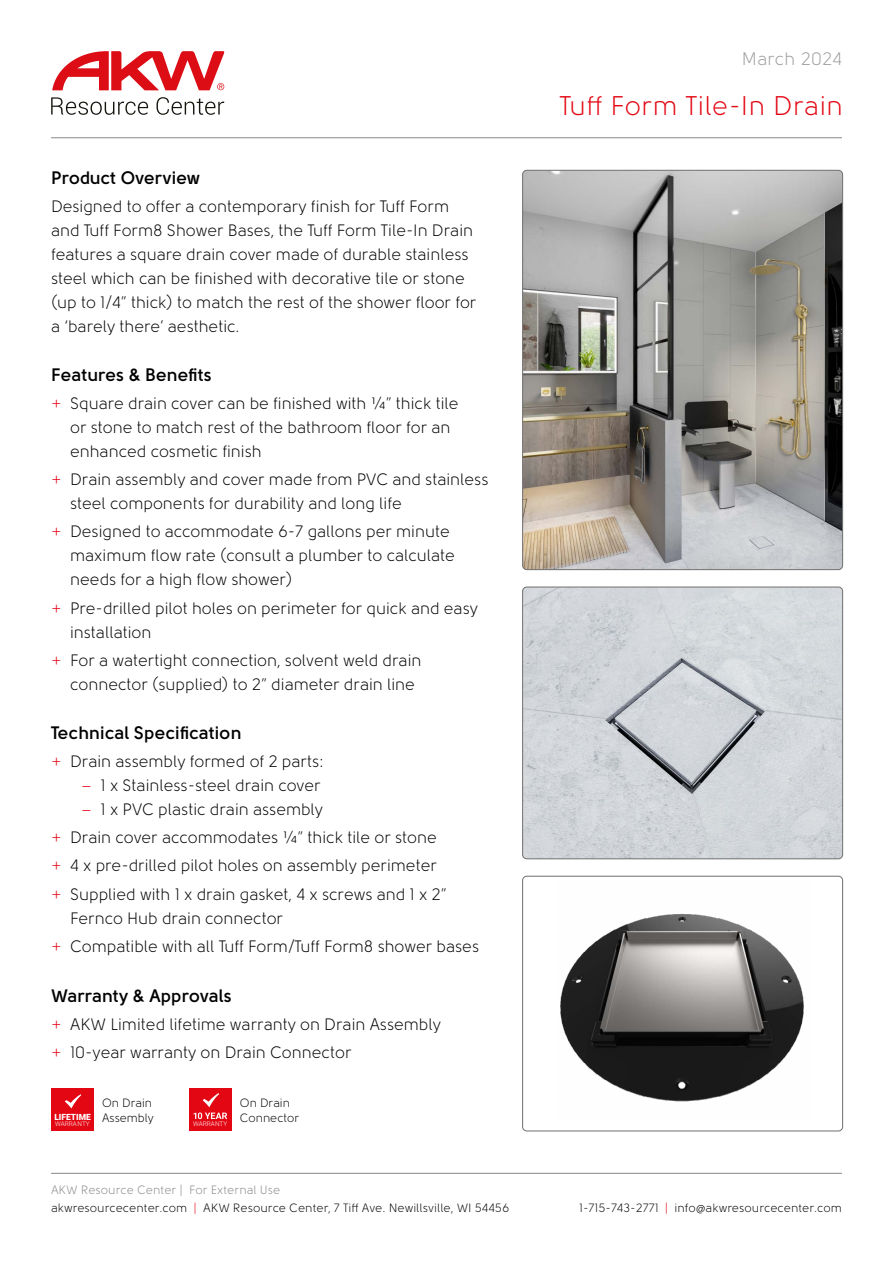
<style>
.page{position:relative;width:893px;height:1263px;background:#fff}
.page>*{position:absolute;margin:0;border:0;box-sizing:border-box;transform-origin:0 0}
.t1{font:27px "Solomon";letter-spacing:.02em;color:#e30613}
.t2{font:700 18px "Solomon Sans Semi";color:#000}
.t3{font:18px "Solomon";letter-spacing:.02em;color:#9d9d9c}
.t4{font:16.5px/24px "Solomon";color:#000}
.t5{font:12px "Solomon Sans Book";color:#000}
.t6{font:12px "Solomon Sans Book";color:#878787}
.t7{font:12px/15px "Solomon";color:#000}
.t8{font:900 8.55px "Roboto";color:#fff}
.t9{font:300 6.45px "Roboto";color:#fff}
.s1{color:#e30613}
</style>
<div class="page">
<hr style="left:51px;top:1173px;width:791px;height:1px;background:#878787">
<hr style="left:51px;top:137px;width:791px;height:1px;background:#878787">
<svg style="left:51px;top:97px;width:97px;height:18px"></svg>
<svg style="left:157px;top:97px;width:67px;height:18px"></svg>
<svg style="left:52px;top:51px;width:173px;height:39px"></svg>
<img style="left:524px;top:170px;width:319px;height:400px">
<div style="left:522px;top:170px;width:321px;height:400px;border:1px solid #706f6f;border-radius:4px"></div>
<img style="left:523px;top:587px;width:320px;height:272px">
<div style="left:522px;top:587px;width:321px;height:272px;border:1px solid #706f6f;border-radius:4px"></div>
<img style="left:560px;top:913px;width:244px;height:189px">
<div style="left:522px;top:876px;width:321px;height:255px;border:1px solid #706f6f;border-radius:4px"></div>
<div style="left:51px;top:1089px;width:43px;height:42px;background:#e30613"></div>
<svg style="left:65px;top:1094px;width:16px;height:14px"></svg>
<div style="left:189px;top:1089px;width:42px;height:42px;background:#e30613"></div>
<svg style="left:194px;top:1093px;width:33px;height:26px"></svg>
<p class="t2" style="left:51px;top:167px;width:151px">Product Overview</p>
<p class="t4" style="left:51px;top:194px;width:427px">Designed to offer a contemporary finish for Tuff Form and Tuff Form8 Shower Bases, the Tuff Form Tile-In Drain features a square drain cover made of durable stainless steel which can be finished with decorative tile or stone (up to 1/4” thick) to match the rest of the shower floor for a ‘barely there’ aesthetic.</p>
<p class="t2" style="left:51px;top:364px;width:162px">Features &amp; Benefits</p>
<p class="t4" style="left:70px;top:391px;width:390px;text-indent:-19px"><span class="s1">+</span> Square drain cover can be finished with ¼” thick tile or stone to match rest of the bathroom floor for an enhanced cosmetic finish</p>
<p class="t4" style="left:70px;top:468px;width:420px;text-indent:-19px"><span class="s1">+</span> Drain assembly and cover made from PVC and stainless steel components for durability and long life</p>
<p class="t4" style="left:70px;top:520px;width:386px;text-indent:-19px"><span class="s1">+</span> Designed to accommodate 6-7 gallons per minute maximum flow rate (consult a plumber to calculate needs for a high flow shower)</p>
<p class="t4" style="left:70px;top:596px;width:409px;text-indent:-19px"><span class="s1">+</span> Pre-drilled pilot holes on perimeter for quick and easy installation</p>
<p class="t4" style="left:70px;top:648px;width:353px;text-indent:-19px"><span class="s1">+</span> For a watertight connection, solvent weld drain connector (supplied) to 2” diameter drain line</p>
<p class="t2" style="left:51px;top:722px;width:192px">Technical Specification</p>
<p class="t4" style="left:51px;top:749px;width:274px"><span class="s1">+</span> Drain assembly formed of 2 parts:</p>
<p class="t4" style="left:81px;top:773px;width:241px"><span class="s1">–</span> 1 x Stainless-steel drain cover</p>
<p class="t4" style="left:51px;top:795px;width:397px;line-height:28.2px;text-indent:30px"><span class="s1">–</span> 1 x PVC plastic drain assembly<br><span class="s1">+</span> Drain cover accommodates ¼” thick tile or stone <span class="s1">+</span> 4 x pre-drilled pilot holes on assembly perimeter <span class="s1">+</span> Supplied with 1 x drain gasket, 4 x screws and 1 x 2”</p>
<p class="t4" style="left:51px;top:904px;width:430px;line-height:28.2px;text-indent:19px">Fernco Hub drain connector<br><span class="s1">+</span> Compatible with all Tuff Form/Tuff Form8 shower bases</p>
<p class="t2" style="left:51px;top:985px;width:182px">Warranty &amp; Approvals</p>
<p class="t4" style="left:51px;top:1010px;width:391px;line-height:28.2px"><span class="s1">+</span> AKW Limited lifetime warranty on Drain Assembly <span class="s1">+</span> 10-year warranty on Drain Connector</p>
<p class="t8" style="left:54px;top:1111px;width:38px">LIFETIME</p>
<p class="t9" style="left:55px;top:1119px;width:36px">WARRANTY</p>
<p class="t7" style="left:102px;top:1095px;width:53px">On Drain<br>Assembly</p>
<p class="t7" style="left:240px;top:1095px;width:61px">On Drain<br>Connector</p>
<p class="t9" style="left:193px;top:1119px;width:35px">WARRANTY</p>
<p class="t6" style="left:51px;top:1183px;width:231px">AKW Resource Center | For External Use</p>
<p class="t3" style="left:742px;top:49px;width:102px">March 2024</p>
<h1 class="t1" style="left:560px;top:91px;width:285px">Tuff Form Tile-In Drain</h1>
<p class="t5" style="left:51px;top:1201px;width:460px">akwresourcecenter.com <span class="s1">|</span> AKW Resource Center, 7 Tiff Ave. Newillsville, WI 54456</p>
<p class="t5" style="left:579px;top:1201px;width:264px">1-715-743-2771 <span class="s1">|</span> info@akwresourcecenter.com</p>
</div>
